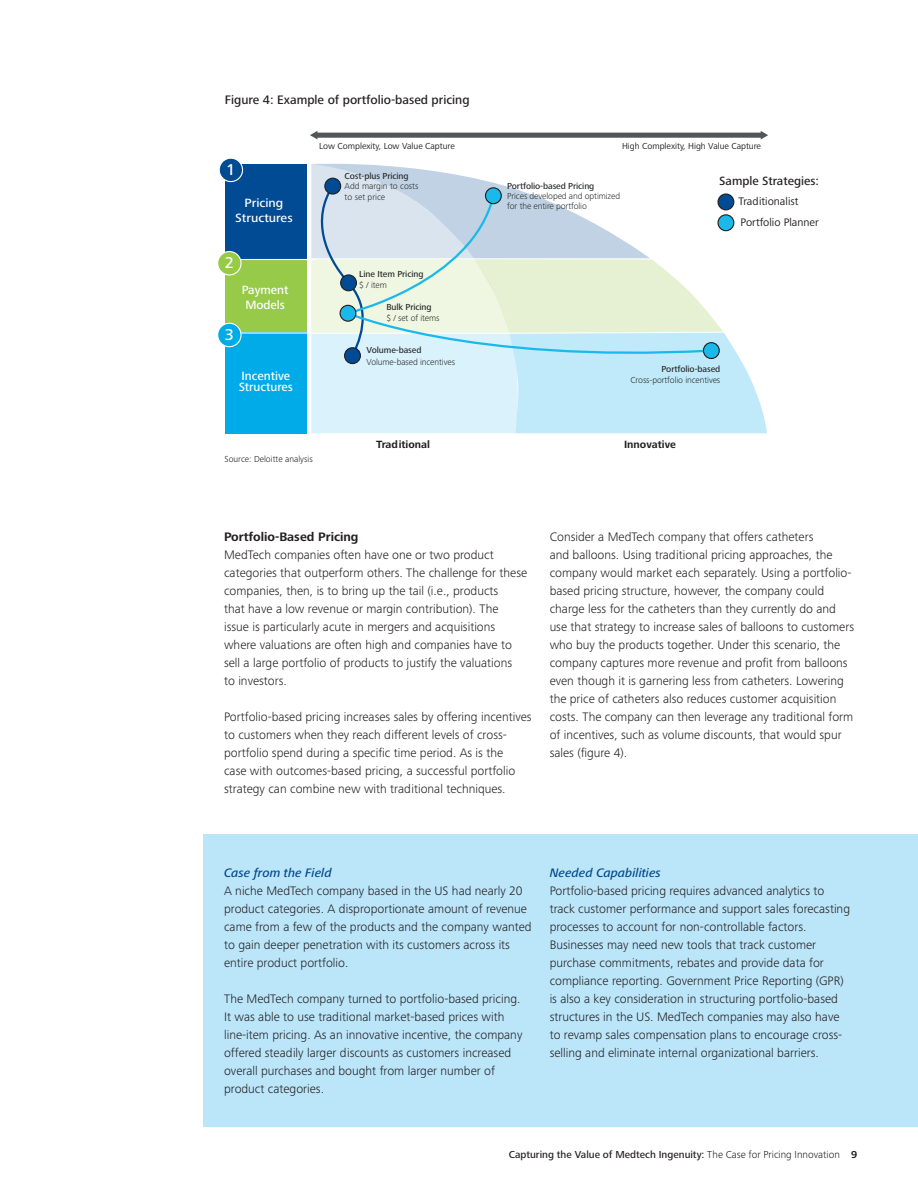
<style>
.page{position:relative;width:918px;height:1188px;background:#fff}
.page>*{position:absolute;margin:0;border:0;box-sizing:border-box;transform-origin:0 0}
.t1{font:500 16.35px "Frutiger Next Pro";color:#fff}
.Body_copy{font:300 12.75px/18px "Frutiger Next Pro";color:#231f20}
.Body_copy-2{font:500 12.75px "Frutiger Next Pro";color:#231f20}
.t2{font:500 12.45px/15px "Frutiger Next Pro";color:#fff}
.t3{font:500 12.45px/15px "Frutiger Next Pro";color:#fff;text-align:center;scale:1.05 1}
.t4{font:500 12.45px "Frutiger Next Pro";color:#231f20}
.t5{font:11.25px/20.4px "Frutiger Next Pro";color:#231f20}
.t6{font:700 10.8px "Frutiger Next Pro";color:#231f20}
.t7{font:500 10.5px "Frutiger Next Pro";color:#231f20}
.t8{font:300 9px/10.2px "Frutiger Next Pro";letter-spacing:-.01em;color:#282a2c}
.t9{font:9px "Frutiger Next Pro";color:#231f20}
.t10{font:300 9px "Frutiger Next Pro";color:#231f20}
.t11{font:500 9px/11.2px "Frutiger Next Pro";letter-spacing:-.01em;color:#282a2c}
.s1{font-weight:500}
.s2{font-weight:300}
.s3{font-weight:700}
.s4{font-weight:500;font-style:italic;color:#014990}
</style>
<div class="page">
<div style="left:204px;top:834px;width:714px;height:293px;background:#bbe5f9"></div>
<div style="left:225px;top:259px;width:81px;height:73px;background:#97ca49"></div>
<div style="left:225px;top:164px;width:82px;height:95px;background:#014a94"></div>
<div style="left:219px;top:158px;width:24px;height:24px;background:#014a94;border-radius:50%"></div>
<div style="left:219px;top:158px;width:24px;height:24px;border:1px solid #fff;border-radius:50%"></div>
<div style="left:225px;top:332px;width:81px;height:101px;background:#00abe7"></div>
<div style="left:316px;top:133px;width:446px;height:5px;background:#525659"></div>
<svg style="left:310px;top:131px;width:7px;height:8px"></svg>
<svg style="left:761px;top:131px;width:7px;height:8px"></svg>
<hr style="left:225px;top:259px;width:90px;height:1px;background:#fff">
<div style="left:218px;top:252px;width:23px;height:23px;background:#97ca49;border-radius:50%"></div>
<div style="left:217px;top:251px;width:25px;height:25px;border:1px solid #fff;border-radius:50%"></div>
<hr style="left:220px;top:332px;width:91px;height:2px;background:#fff">
<div style="left:218px;top:323px;width:23px;height:24px;background:#00abe7;border-radius:50%"></div>
<div style="left:217px;top:323px;width:25px;height:24px;border:1px solid #fff;border-radius:50%"></div>
<svg style="left:311px;top:164px;width:456px;height:269px"></svg>
<svg style="left:341px;top:275px;width:15px;height:16px"></svg>
<div style="left:340px;top:274px;width:17px;height:17px;border:1px solid #231f20;border-radius:50%"></div>
<div style="left:325px;top:178px;width:16px;height:16px;background:#014a94;border-radius:50%"></div>
<div style="left:324px;top:178px;width:17px;height:17px;border:1px solid #231f20;border-radius:50%"></div>
<div style="left:344px;top:347px;width:17px;height:17px;border:1px solid #231f20;border-radius:50%"></div>
<svg style="left:346px;top:193px;width:368px;height:171px"></svg>
<div style="left:485px;top:188px;width:16px;height:16px;background:#1ab8eb;border-radius:50%"></div>
<div style="left:485px;top:187px;width:17px;height:17px;border:1px solid #231f20;border-radius:50%"></div>
<div style="left:340px;top:305px;width:16px;height:16px;background:#1ab8eb;border-radius:50%"></div>
<div style="left:340px;top:305px;width:16px;height:17px;border:1px solid #231f20;border-radius:50%"></div>
<div style="left:703px;top:343px;width:16px;height:15px;background:#1ab8eb;border-radius:50%"></div>
<div style="left:703px;top:342px;width:17px;height:17px;border:1px solid #231f20;border-radius:50%"></div>
<p class="Body_copy-2" style="left:225px;top:92px;width:246px">Figure 4: Example of portfolio-based pricing</p>
<p class="t1" style="left:226px;top:161px;width:11px">1</p>
<p class="t3" style="left:235px;top:195px;width:56px">Pricing<br>Structures</p>
<p class="t1" style="left:225px;top:254px;width:11px">2</p>
<p class="t1" style="left:225px;top:325px;width:11px">3</p>
<p class="t2" style="left:242px;top:282px;width:48px">Payment<br>Models</p>
<p class="t2" style="left:239px;top:371px;width:56px;line-height:10.8px">Incentive<br>Structures</p>
<p class="t9" style="left:319px;top:141px;width:137px">Low Complexity, Low Value Capture</p>
<p class="t9" style="left:622px;top:141px;width:140px">High Complexity, High Value Capture</p>
<p class="t8" style="left:345px;top:171px;width:75px"><span class="s1">Cost-plus Pricing<br></span>Add margin to costs to set price</p>
<p class="t8" style="left:507px;top:181px;width:115px"><span class="s1">Portfolio-based Pricing<br></span>Prices developed and optimized for the entire portfolio</p>
<p class="t4" style="left:719px;top:174px;width:101px">Sample Strategies:</p>
<p class="t5" style="left:738px;top:191px;width:82px">Traditionalist<br>Portfolio Planner</p>
<p class="t11" style="left:359px;top:268px;width:66px">Line Item Pricing <span class="s2">$ / item</span></p>
<p class="t8" style="left:386px;top:301px;width:55px;line-height:11.2px"><span class="s1">Bulk Pricing<br></span>$ / set of items</p>
<p class="t8" style="left:367px;top:345px;width:90px;line-height:11.2px"><span class="s1">Volume-based<br></span>Volume-based incentives</p>
<p class="t8" style="left:630px;top:363px;width:91px;line-height:11.2px;text-align:right"><span class="s1">Portfolio-based<br></span>Cross-portfolio incentives</p>
<p class="t6" style="left:376px;top:438px;width:55px">Traditional</p>
<p class="t6" style="left:624px;top:438px;width:53px">Innovative</p>
<p class="t10" style="left:225px;top:453px;width:90px">Source: Deloitte analysis</p>
<p class="Body_copy" style="left:224px;top:527px;width:305px"><span class="s3">Portfolio-Based Pricing<br></span>MedTech companies often have one or two product categories that outperform others. The challenge for these companies, then, is to bring up the tail (i.e., products<br>that have a low revenue or margin contribution). The<br>issue is particularly acute in mergers and acquisitions where valuations are often high and companies have to sell a large portfolio of products to justify the valuations<br>to investors.</p>
<p class="Body_copy" style="left:224px;top:707px;width:309px">Portfolio-based pricing increases sales by offering incentives to customers when they reach different levels of cross&shy;portfolio spend during a specific time period. As is the<br>case with outcomes-based pricing, a successful portfolio strategy can combine new with traditional techniques.</p>
<p class="Body_copy" style="left:550px;top:527px;width:306px">Consider a MedTech company that offers catheters<br>and balloons. Using traditional pricing approaches, the company would market each separately. Using a portfolio&shy;based pricing structure, however, the company could charge less for the catheters than they currently do and use that strategy to increase sales of balloons to customers who buy the products together. Under this scenario, the company captures more revenue and profit from balloons even though it is garnering less from catheters. Lowering the price of catheters also reduces customer acquisition costs. The company can then leverage any traditional form of incentives, such as volume discounts, that would spur sales (figure 4).</p>
<p class="Body_copy" style="left:224px;top:864px;width:309px"><span class="s4">Case from the Field<br></span>A niche MedTech company based in the US had nearly 20 product categories. A disproportionate amount of revenue came from a few of the products and the company wanted to gain deeper penetration with its customers across its entire product portfolio.</p>
<p class="Body_copy" style="left:224px;top:990px;width:300px">The MedTech company turned to portfolio-based pricing.<br>It was able to use traditional market-based prices with line-item pricing. As an innovative incentive, the company offered steadily larger discounts as customers increased overall purchases and bought from larger number of product categories.</p>
<p class="Body_copy" style="left:550px;top:864px;width:302px"><span class="s4">Needed Capabilities<br></span>Portfolio-based pricing requires advanced analytics to track customer performance and support sales forecasting processes to account for non-controllable factors.<br>Businesses may need new tools that track customer purchase commitments, rebates and provide data for compliance reporting. Government Price Reporting (GPR) is also a key consideration in structuring portfolio-based structures in the US. MedTech companies may also have to revamp sales compensation plans to encourage cross&shy;selling and eliminate internal organizational barriers.</p>
<p class="t7" style="left:509px;top:1148px;width:350px">Capturing the Value of Medtech Ingenuity: <span class="s2">The Case for Pricing Innovation</span> <span class="s3">9</span></p>
</div>
